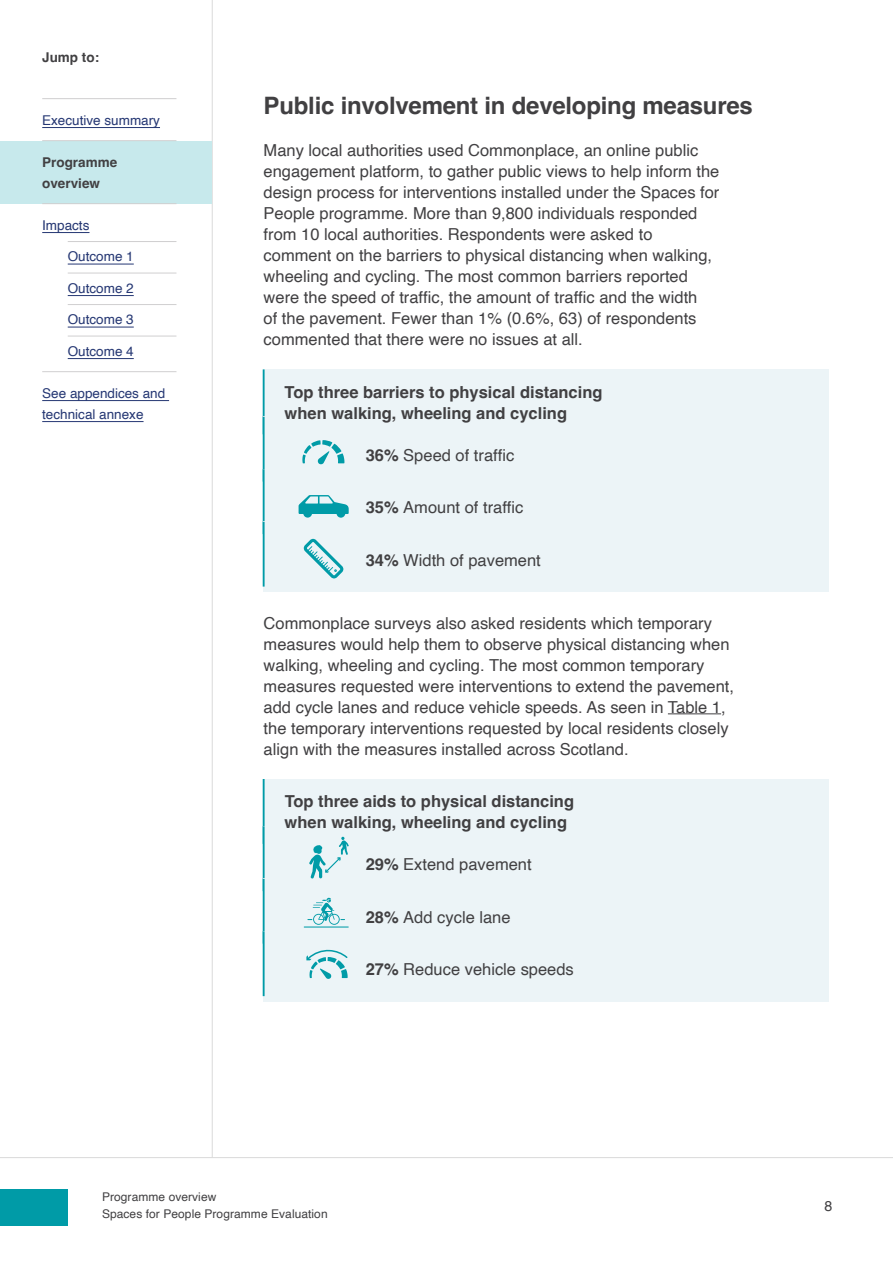
<style>
.page{position:relative;width:893px;height:1263px;background:#fff}
.page>*{position:absolute;margin:0;border:0;box-sizing:border-box;transform-origin:0 0}
.Heading_3{font:700 24px "Helvetica";letter-spacing:-.01em;color:#414042}
.Body_text{font:16.5px/21px "Helvetica";color:#414042}
.t1{font:700 16.5px/21px "Helvetica";color:#414042}
.Text_infographic_lis{font:16.5px "Helvetica";color:#414042}
.t2{font:14.25px "Helvetica";color:#414042}
.t3{font:13.5px/21px "Helvetica";color:#253773}
.t4{font:700 13.5px/21px "Helvetica";color:#414042}
.t5{font:12px/16.5px "Helvetica";letter-spacing:.005em;color:#414042}
.s1{font-weight:700}
</style>
<div class="page">
<hr style="left:0;top:1157px;width:893px;height:1px;background:#dadada">
<hr style="left:212px;top:0;width:1px;height:1157px;background:#dadada">
<hr style="left:42px;top:98px;width:134px;height:1px;background:#d0cfd0">
<hr style="left:42px;top:127px;width:118px;height:1px;background:#253773">
<div style="left:0;top:141px;width:212px;height:62px;background:#c7e9ec"></div>
<hr style="left:42px;top:140px;width:134px;height:1px;background:#d0cfd0">
<hr style="left:42px;top:203px;width:134px;height:1px;background:#d0cfd0">
<hr style="left:42px;top:232px;width:47px;height:1px;background:#253773">
<hr style="left:68px;top:241px;width:108px;height:1px;background:#d0cfd0">
<hr style="left:68px;top:264px;width:66px;height:1px;background:#253773">
<hr style="left:68px;top:273px;width:108px;height:1px;background:#d0cfd0">
<hr style="left:68px;top:295px;width:66px;height:1px;background:#253773">
<hr style="left:68px;top:304px;width:108px;height:1px;background:#d0cfd0">
<hr style="left:68px;top:327px;width:66px;height:1px;background:#253773">
<hr style="left:68px;top:336px;width:108px;height:1px;background:#d0cfd0">
<hr style="left:68px;top:358px;width:66px;height:1px;background:#253773">
<hr style="left:42px;top:371px;width:134px;height:1px;background:#d0cfd0">
<hr style="left:42px;top:400px;width:127px;height:1px;background:#253773">
<hr style="left:42px;top:421px;width:102px;height:1px;background:#253773">
<div style="left:264px;top:369px;width:565px;height:65px;background:#ecf4f7"></div>
<hr style="left:263px;top:369px;width:2px;height:65px;background:#009ba7">
<div style="left:264px;top:417px;width:565px;height:70px;background:#ecf4f7"></div>
<hr style="left:263px;top:417px;width:2px;height:65px;background:#009ba7">
<div style="left:264px;top:469px;width:565px;height:70px;background:#ecf4f7"></div>
<hr style="left:263px;top:469px;width:2px;height:65px;background:#009ba7">
<div style="left:264px;top:522px;width:565px;height:70px;background:#ecf4f7"></div>
<hr style="left:263px;top:522px;width:2px;height:65px;background:#009ba7">
<hr style="left:668px;top:713px;width:53px;height:1px;background:#414042">
<div style="left:264px;top:779px;width:565px;height:65px;background:#ecf4f7"></div>
<hr style="left:263px;top:779px;width:2px;height:65px;background:#009ba7">
<div style="left:264px;top:826px;width:565px;height:70px;background:#ecf4f7"></div>
<hr style="left:263px;top:826px;width:2px;height:65px;background:#009ba7">
<div style="left:264px;top:879px;width:565px;height:70px;background:#ecf4f7"></div>
<hr style="left:263px;top:879px;width:2px;height:65px;background:#009ba7">
<div style="left:264px;top:931px;width:565px;height:70px;background:#ecf4f7"></div>
<hr style="left:263px;top:931px;width:2px;height:65px;background:#009ba7">
<svg style="left:302px;top:440px;width:42px;height:25px"></svg>
<svg style="left:299px;top:495px;width:50px;height:23px"></svg>
<svg style="left:303px;top:539px;width:40px;height:39px"></svg>
<svg style="left:309px;top:837px;width:40px;height:41px"></svg>
<svg style="left:304px;top:898px;width:45px;height:29px"></svg>
<svg style="left:306px;top:949px;width:42px;height:30px"></svg>
<div style="left:0;top:1190px;width:68px;height:36px;background:#009ba7"></div>
<p class="t4" style="left:42px;top:48px;width:58px">Jump to:</p>
<p class="t3" style="left:42px;top:110px;width:119px">Executive summary</p>
<p class="t4" style="left:42px;top:153px;width:77px">Programme overview</p>
<p class="t3" style="left:42px;top:215px;width:49px">Impacts</p>
<p class="t3" style="left:68px;top:246px;width:68px">Outcome 1</p>
<p class="t3" style="left:68px;top:278px;width:68px">Outcome 2</p>
<p class="t3" style="left:68px;top:309px;width:68px">Outcome 3</p>
<p class="t3" style="left:68px;top:341px;width:68px">Outcome 4</p>
<p class="t3" style="left:42px;top:383px;width:125px">See appendices and technical annexe</p>
<h3 class="Heading_3" style="left:264px;top:91px;width:491px">Public involvement in developing measures</h3>
<p class="Body_text" style="left:264px;top:140px;width:457px">Many local authorities used Commonplace, an online public engagement platform, to gather public views to help inform the design process for interventions installed under the Spaces for People programme. More than 9,800 individuals responded from 10 local authorities. Respondents were asked to comment on the barriers to physical distancing when walking, wheeling and cycling. The most common barriers reported were the speed of traffic, the amount of traffic and the width<br>of the pavement. Fewer than 1% (0.6%, 63) of respondents commented that there were no issues at all.</p>
<h4 class="t1" style="left:285px;top:383px;width:319px">Top three barriers to physical distancing when walking, wheeling and cycling</h4>
<p class="Text_infographic_lis" style="left:366px;top:442px;width:150px"><span class="s1">36%</span> Speed of traffic</p>
<p class="Text_infographic_lis" style="left:366px;top:495px;width:159px"><span class="s1">35%</span> Amount of traffic</p>
<p class="Text_infographic_lis" style="left:366px;top:547px;width:177px"><span class="s1">34%</span> Width of pavement</p>
<p class="Body_text" style="left:264px;top:613px;width:472px">Commonplace surveys also asked residents which temporary measures would help them to observe physical distancing when walking, wheeling and cycling. The most common temporary measures requested were interventions to extend the pavement, add cycle lanes and reduce vehicle speeds. As seen in Table 1, the temporary interventions requested by local residents closely align with the measures installed across Scotland.</p>
<h4 class="t1" style="left:285px;top:793px;width:291px">Top three aids to physical distancing when walking, wheeling and cycling</h4>
<p class="Text_infographic_lis" style="left:366px;top:852px;width:168px"><span class="s1">29%</span> Extend pavement</p>
<p class="Text_infographic_lis" style="left:366px;top:904px;width:146px"><span class="s1">28%</span> Add cycle lane</p>
<p class="Text_infographic_lis" style="left:366px;top:957px;width:210px"><span class="s1">27%</span> Reduce vehicle speeds</p>
<p class="t5" style="left:102px;top:1189px;width:227px">Programme overview<br>Spaces for People Programme Evaluation</p>
<p class="t2" style="left:825px;top:1195px;width:9px">8</p>
</div>
